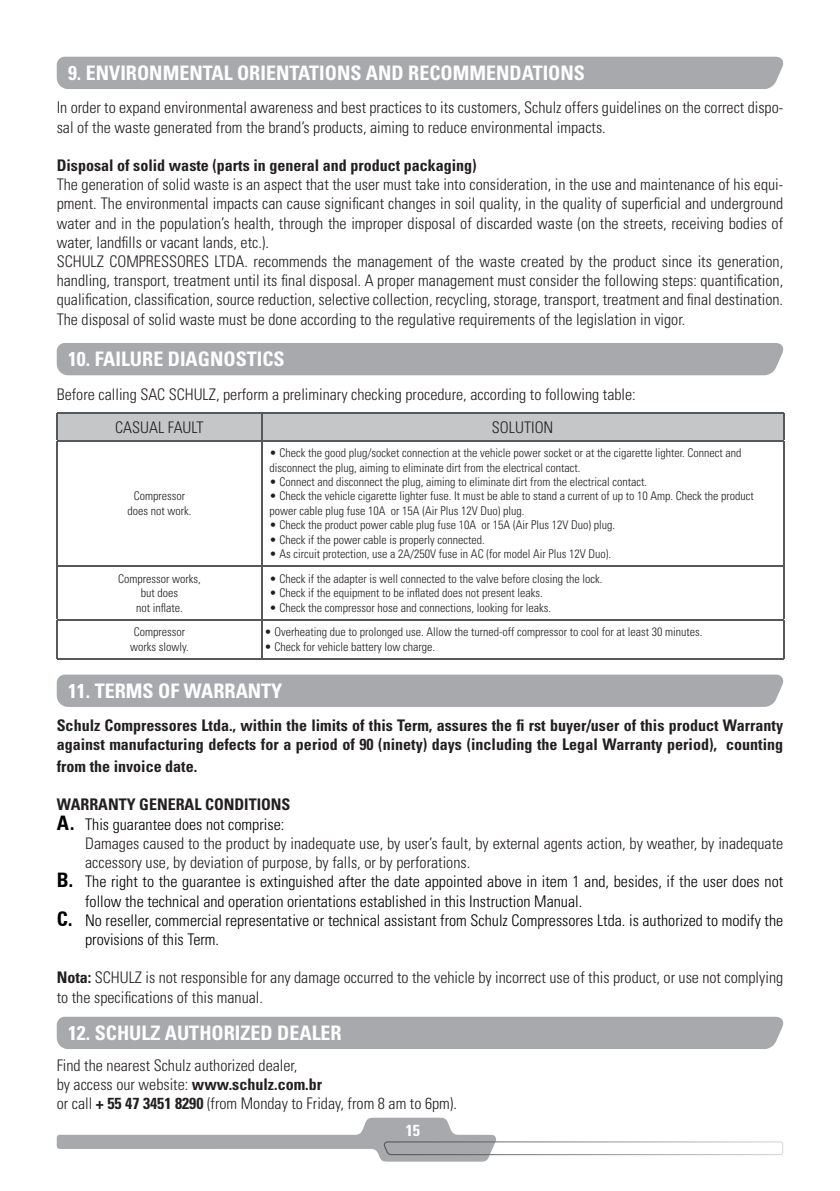
<style>
.page{position:relative;width:840px;height:1191px;background:#fff}
.page>*{position:absolute;margin:0;border:0;box-sizing:border-box;transform-origin:0 0}
.t1{font:700 condensed 20px "Univers LT Std";color:#fff}
.t2{font:300 condensed 16px/19.2px "Univers LT Std";color:#231f20}
.t3{font:300 condensed 16px "Univers LT Std";color:#000}
.t4{font:700 condensed 16px/19.2px "Univers LT Std";color:#231f20}
.t5{font:700 condensed 16px "Univers LT Std";color:#fff}
.t6{font:300 condensed 12px/14.4px "Univers LT Std";color:#231f20;text-align:center}
.s1{font-family:"Zurich BT";font-weight:700;font-size:20px}
.s2{font-weight:700}
</style>
<div class="page">
<svg style="left:57px;top:1117px;width:725px;height:44px"></svg>
<div style="left:57px;top:343px;width:727px;height:32px;background:#a8a9ad"></div>
<div style="left:57px;top:57px;width:727px;height:32px;background:#a8a9ad"></div>
<div style="left:57px;top:674px;width:727px;height:33px;background:#a8a9ad"></div>
<div style="left:57px;top:1016px;width:727px;height:33px;background:#a8a9ad"></div>
<hr style="left:57px;top:412px;width:204px;height:1px;background:#57585a">
<hr style="left:261px;top:412px;width:522px;height:1px;background:#57585a">
<div style="left:57px;top:413px;width:726px;height:27px;background:#c5c6c8"></div>
<hr style="left:57px;top:440px;width:204px;height:1px;background:#57585a">
<hr style="left:57px;top:441px;width:1px;height:124px;background:#57585a">
<hr style="left:261px;top:440px;width:522px;height:1px;background:#57585a">
<hr style="left:261px;top:441px;width:1px;height:124px;background:#57585a">
<hr style="left:782px;top:441px;width:1px;height:124px;background:#57585a">
<hr style="left:57px;top:565px;width:204px;height:1px;background:#57585a">
<hr style="left:57px;top:566px;width:1px;height:53px;background:#57585a">
<hr style="left:261px;top:565px;width:522px;height:1px;background:#57585a">
<hr style="left:261px;top:566px;width:1px;height:53px;background:#57585a">
<hr style="left:782px;top:566px;width:1px;height:53px;background:#57585a">
<hr style="left:57px;top:619px;width:204px;height:1px;background:#57585a">
<hr style="left:57px;top:620px;width:1px;height:38px;background:#57585a">
<hr style="left:261px;top:619px;width:522px;height:1px;background:#57585a">
<hr style="left:261px;top:620px;width:1px;height:38px;background:#57585a">
<hr style="left:782px;top:620px;width:1px;height:38px;background:#57585a">
<hr style="left:57px;top:658px;width:204px;height:1px;background:#57585a">
<hr style="left:261px;top:658px;width:522px;height:1px;background:#57585a">
<p class="t1" style="left:68px;top:61px;width:518px">9. ENVIRONMENTAL ORIENTATIONS AND RECOMMENDATIONS</p>
<p class="t2" style="left:57px;top:98px;width:727px">In order to expand environmental awareness and best practices to its customers, Schulz offers guidelines on the correct dispo&shy;sal of the waste generated from the brand’s products, aiming to reduce environmental impacts.</p>
<p class="t4" style="left:57px;top:156px;width:421px">Disposal of solid waste (parts in general and product packaging)</p>
<p class="t2" style="left:57px;top:175px;width:727px">The generation of solid waste is an aspect that the user must take into consideration, in the use and maintenance of his equi&shy;pment. The environmental impacts can cause significant changes in soil quality, in the quality of superficial and underground water and in the population’s health, through the improper disposal of discarded waste (on the streets, receiving bodies of water, landfills or vacant lands, etc.).<br>SCHULZ COMPRESSORES LTDA. recommends the management of the waste created by the product since its generation, handling, transport, treatment until its final disposal. A proper management must consider the following steps: quantification, qualification, classification, source reduction, selective collection, recycling, storage, transport, treatment and final destination.<br>The disposal of solid waste must be done according to the regulative requirements of the legislation in vigor.</p>
<p class="t1" style="left:68px;top:347px;width:218px">10. FAILURE DIAGNOSTICS</p>
<p class="t2" style="left:57px;top:384px;width:580px">Before calling SAC SCHULZ, perform a preliminary checking procedure, according to following table:</p>
<p class="t2" style="left:115px;top:417px;width:90px">CASUAL FAULT</p>
<p class="t2" style="left:491px;top:417px;width:63px">SOLUTION</p>
<p class="t6" style="left:127px;top:489px;width:65px">Compressor does not work.</p>
<p class="t6" style="left:269px;top:446px;width:473px;text-align:left">• Check the good plug/socket connection at the vehicle power socket or at the cigarette lighter. Connect and disconnect the plug, aiming to eliminate dirt from the electrical contact.</p>
<p class="t6" style="left:269px;top:474px;width:379px">• Connect and disconnect the plug, aiming to eliminate dirt from the electrical contact.</p>
<p class="t6" style="left:269px;top:489px;width:485px;text-align:left">• Check the vehicle cigarette lighter fuse. It must be able to stand a current of up to 10 Amp. Check the product power cable plug fuse 10A or 15A (Air Plus 12V Duo) plug.</p>
<p class="t6" style="left:269px;top:518px;width:347px">• Check the product power cable plug fuse 10A or 15A (Air Plus 12V Duo) plug.</p>
<p class="t6" style="left:269px;top:532px;width:217px">• Check if the power cable is properly connected.</p>
<p class="t6" style="left:269px;top:546px;width:343px">• As circuit protection, use a 2A/250V fuse in AC (for model Air Plus 12V Duo).</p>
<p class="t6" style="left:118px;top:571px;width:84px">Compressor works, but does<br>not inflate.</p>
<p class="t6" style="left:269px;top:571px;width:334px">• Check if the adapter is well connected to the valve before closing the lock.</p>
<p class="t6" style="left:269px;top:586px;width:275px">• Check if the equipment to be inflated does not present leaks.</p>
<p class="t6" style="left:269px;top:600px;width:283px">• Check the compressor hose and connections, looking for leaks.</p>
<p class="t6" style="left:130px;top:625px;width:60px">Compressor works slowly.</p>
<p class="t6" style="left:264px;top:625px;width:439px">• Overheating due to prolonged use. Allow the turned-off compressor to cool for at least 30 minutes.</p>
<p class="t6" style="left:264px;top:639px;width:172px">• Check for vehicle battery low charge.</p>
<p class="t1" style="left:68px;top:678px;width:216px">11. TERMS OF WARRANTY</p>
<p class="t4" style="left:57px;top:716px;width:727px">Schulz Compressores Ltda., within the limits of this Term, assures the fi rst buyer/user of this product Warranty against manufacturing defects for a period of 90 (ninety) days (including the Legal Warranty period), counting</p>
<p class="t4" style="left:57px;top:756px;width:142px">from the invoice date.</p>
<p class="t4" style="left:57px;top:795px;width:235px">WARRANTY GENERAL CONDITIONS</p>
<p class="t3" style="left:57px;top:814px;width:229px"><span class="s1">A.</span> This guarantee does not comprise:</p>
<p class="t2" style="left:85px;top:833px;width:699px">Damages caused to the product by inadequate use, by user’s fault, by external agents action, by weather, by inadequate</p>
<p class="t2" style="left:85px;top:853px;width:386px">accessory use, by deviation of purpose, by falls, or by perforations.</p>
<p class="t3" style="left:57px;top:872px;width:727px"><span class="s1">B.</span> The right to the guarantee is extinguished after the date appointed above in item 1 and, besides, if the user does not</p>
<p class="t3" style="left:85px;top:891px;width:498px">follow the technical and operation orientations established in this Instruction Manual.</p>
<p class="t3" style="left:57px;top:910px;width:727px"><span class="s1">C.</span> No reseller, commercial representative or technical assistant from Schulz Compressores Ltda. is authorized to modify the</p>
<p class="t3" style="left:85px;top:929px;width:135px">provisions of this Term.</p>
<p class="t2" style="left:57px;top:968px;width:727px"><span class="s2">Nota:</span> SCHULZ is not responsible for any damage occurred to the vehicle by incorrect use of this product, or use not complying to the specifications of this manual.</p>
<p class="t1" style="left:68px;top:1020px;width:275px">12. SCHULZ AUTHORIZED DEALER</p>
<p class="t2" style="left:57px;top:1055px;width:401px">Find the nearest Schulz authorized dealer,<br>by access our website: <span class="s2">www.schulz.com.br<br></span>or call <span class="s2">+ 55 47 3451 8290</span> (from Monday to Friday, from 8 am to 6pm).</p>
<p class="t5" style="left:405px;top:1120px;width:16px">15</p>
</div>
